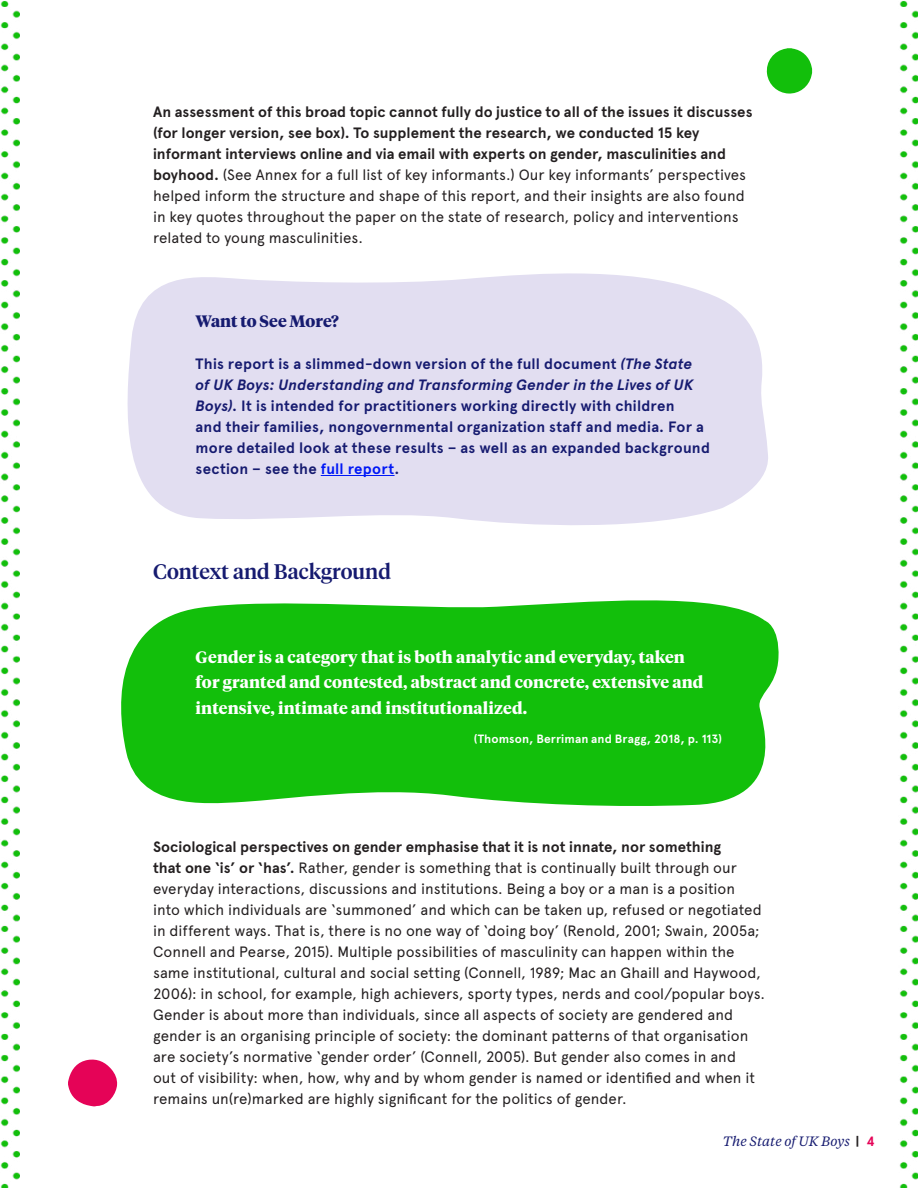
<style>
.page{position:relative;width:918px;height:1188px;background:#fff}
.page>*{position:absolute;margin:0;border:0;box-sizing:border-box;transform-origin:0 0}
.t1{font:500 21px "Tiempos Headline";color:#161b70}
.t2{font:700 16.5px/25.5px "Tiempos Headline";letter-spacing:.01em;color:#fff}
.t3{font:700 16.5px "Tiempos Headline";color:#161b70}
.t4{font:15px/21px "Apercu";color:#231f20}
.t5{font:700 15px/21px "Apercu";letter-spacing:.015em;color:#161b70}
.t6{font:italic 13.5px "Tiempos Text";color:#161b70}
.t7{font:700 12px "Apercu";letter-spacing:.01em;color:#fff}
.s1{font-weight:700}
.s2{font-style:italic}
.s3{color:#0018f6}
.s4{font-family:"Apercu";font-weight:700;font-style:normal;color:#231f20}
.s5{font-family:"Apercu";font-weight:700;font-style:normal;color:#e50357}
</style>
<div class="page">
<img style="left:899px;top:1px;width:19px;height:1187px">
<img style="left:0;top:1px;width:19px;height:1187px">
<svg style="left:127px;top:273px;width:641px;height:252px;fill:#e2def1"></svg>
<svg style="left:121px;top:600px;width:658px;height:206px;fill:#12bf0b"></svg>
<svg style="left:766px;top:48px;width:46px;height:46px"></svg>
<svg style="left:68px;top:1059px;width:49px;height:47px"></svg>
<hr style="left:321px;top:475px;width:74px;height:1px;background:#0018f6">
<p class="t4" style="left:153px;top:101px;width:601px"><span class="s1">An assessment of this broad topic cannot fully do justice to all of the issues it discusses (for longer version, see box). To supplement the research, we conducted 15 key informant interviews online and via email with experts on gender, masculinities and boyhood.</span> (See Annex for a full list of key informants.) Our key informants’ perspectives helped inform the structure and shape of this report, and their insights are also found in key quotes throughout the paper on the state of research, policy and interventions related to young masculinities.</p>
<p class="t3" style="left:196px;top:310px;width:145px">Want to See More?</p>
<p class="t5" style="left:196px;top:353px;width:516px">This report is a slimmed-down version of the full document <span class="s2">(The State of UK Boys: Understanding and Transforming Gender in the Lives of UK Boys)</span>. It is intended for practitioners working directly with children<br>and their families, nongovernmental organization staff and media. For a more detailed look at these results – as well as an expanded background section – see the <span class="s3">full report</span>.</p>
<h1 class="t1" style="left:153px;top:557px;width:239px">Context and Background</h1>
<p class="t2" style="left:196px;top:644px;width:509px">Gender is a category that is both analytic and everyday, taken for granted and contested, abstract and concrete, extensive and intensive, intimate and institutionalized.</p>
<p class="t7" style="left:474px;top:732px;width:250px">(Thomson, Berriman and Bragg, 2018, p. 113)</p>
<p class="t4" style="left:153px;top:836px;width:614px"><span class="s1">Sociological perspectives on gender emphasise that it is not innate, nor something<br>that one ‘is’ or ‘has’.</span> Rather, gender is something that is continually built through our everyday interactions, discussions and institutions. Being a boy or a man is a position into which individuals are ‘summoned’ and which can be taken up, refused or negotiated in different ways. That is, there is no one way of ‘doing boy’ (Renold, 2001; Swain, 2005a; Connell and Pearse, 2015). Multiple possibilities of masculinity can happen within the same institutional, cultural and social setting (Connell, 1989; Mac an Ghaill and Haywood, 2006): in school, for example, high achievers, sporty types, nerds and cool/popular boys.<br>Gender is about more than individuals, since all aspects of society are gendered and gender is an organising principle of society: the dominant patterns of that organisation are society’s normative ‘gender order’ (Connell, 2005). But gender also comes in and<br>out of visibility: when, how, why and by whom gender is named or identified and when it remains un(re)marked are highly significant for the politics of gender.</p>
<p class="t6" style="left:723px;top:1132px;width:153px">The State of UK Boys <span class="s4">|</span> <span class="s5">4</span></p>
</div>
